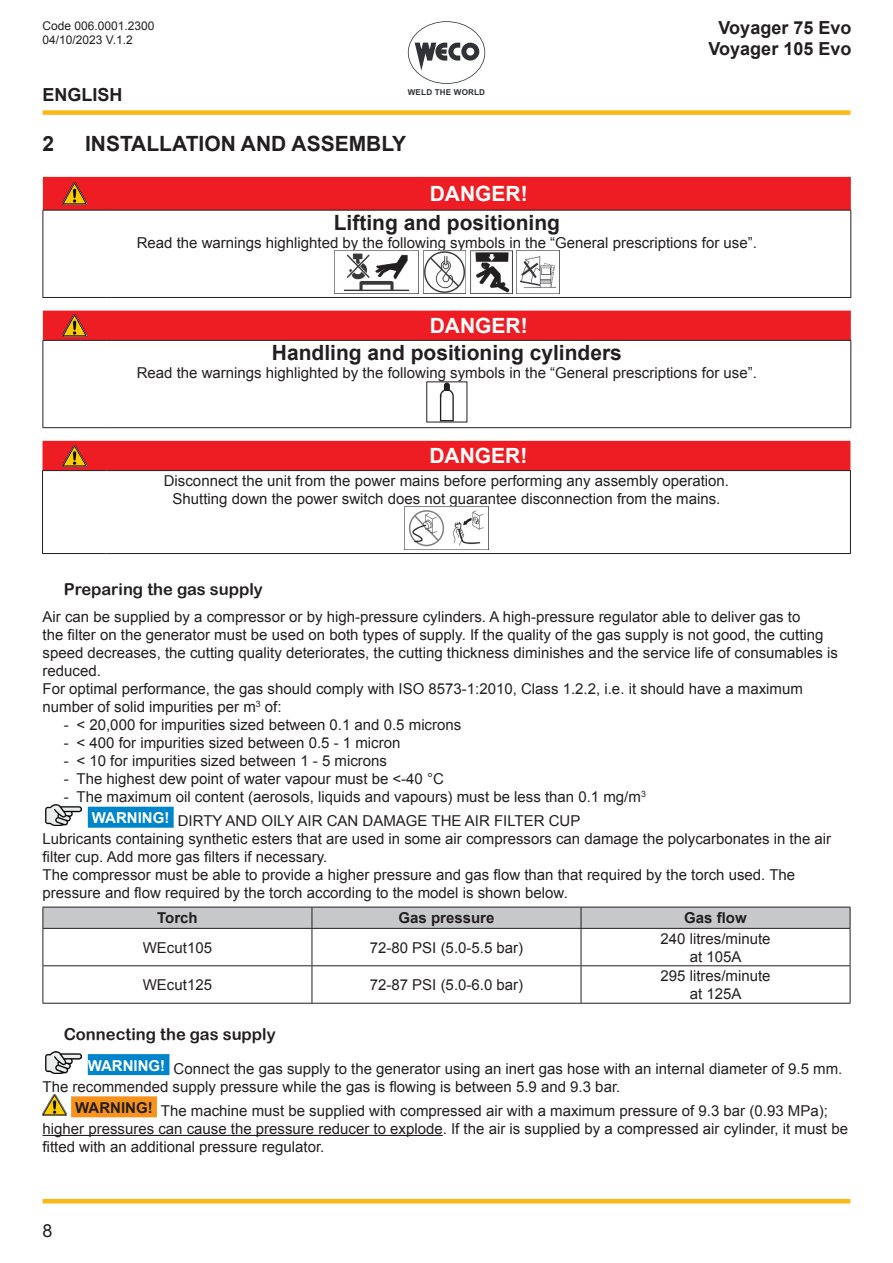
<style>
.page{position:relative;width:893px;height:1263px;background:#fff}
.page>*{position:absolute;margin:0;border:0;box-sizing:border-box;transform-origin:0 0}
.testo_cella_AVVERTENZE{font:700 21px "Arial";color:#231f20}
.testo_cella_intestazione_AVVERTENZE{font:700 21px "Arial";color:#fff}
.t1{font:700 18px/21px "Arial";color:#231f20;text-align:center}
.t2{font:18px "Arial";color:#231f20}
.testo_in_evidenza{font:16.5px "Arial Rounded MT Bold";color:#231f20}
.testo_base{font:15px/18px "Arial";color:#231f20}
.testo_cella_AVVERTENZE-2{font:15px/18px "Arial";color:#231f20;text-align:center}
.testo_base-2{font:700 15px "Arial";color:#231f20}
.t3{font:12px/13.5px "Arial";color:#231f20}
.t4{font:700 8.1px "Arial";letter-spacing:.02em;color:#2f3236}
.s1{font-style:inherit}
</style>
<div class="page">
<svg style="left:408px;top:21px;width:77px;height:63px"></svg>
<div style="left:43px;top:110px;width:807px;height:5px;background:#fcb814"></div>
<hr style="left:43px;top:1199px;width:807px;height:4px;background:#fcb814">
<div style="left:88px;top:807px;width:86px;height:21px;background:#0084ca"></div>
<div style="left:88px;top:1054px;width:81px;height:21px;background:#0084ca"></div>
<div style="left:71px;top:1096px;width:86px;height:21px;background:#f7931d"></div>
<hr style="left:43px;top:1135px;width:400px;height:1px;background:#231f20">
<div style="left:43px;top:177px;width:808px;height:33px;background:#ee1d23"></div>
<hr style="left:850px;top:210px;width:1px;height:87px;background:#231f20">
<hr style="left:43px;top:210px;width:64px;height:1px;background:#231f20">
<hr style="left:43px;top:210px;width:1px;height:87px;background:#231f20">
<hr style="left:107px;top:210px;width:744px;height:1px;background:#231f20">
<hr style="left:43px;top:297px;width:64px;height:1px;background:#231f20">
<hr style="left:107px;top:297px;width:744px;height:1px;background:#231f20">
<img style="left:63px;top:183px;width:23px;height:21px">
<img style="left:343px;top:251px;width:76px;height:42px">
<img style="left:424px;top:251px;width:42px;height:42px">
<img style="left:470px;top:251px;width:42px;height:42px">
<img style="left:519px;top:256px;width:37px;height:33px">
<div style="left:43px;top:311px;width:808px;height:29px;background:#ee1d23"></div>
<hr style="left:850px;top:341px;width:1px;height:86px;background:#231f20">
<hr style="left:43px;top:340px;width:64px;height:1px;background:#231f20">
<hr style="left:43px;top:341px;width:1px;height:86px;background:#231f20">
<hr style="left:107px;top:340px;width:744px;height:1px;background:#231f20">
<hr style="left:43px;top:427px;width:64px;height:1px;background:#231f20">
<hr style="left:107px;top:427px;width:744px;height:1px;background:#231f20">
<img style="left:63px;top:315px;width:23px;height:21px">
<div style="left:426px;top:382px;width:41px;height:40px;border:1px solid #231f20"></div>
<svg style="left:439px;top:382px;width:15px;height:41px"></svg>
<div style="left:43px;top:441px;width:807px;height:29px;background:#ee1d23"></div>
<hr style="left:850px;top:471px;width:1px;height:82px;background:#231f20">
<hr style="left:42px;top:470px;width:64px;height:1px;background:#231f20">
<hr style="left:42px;top:471px;width:1px;height:82px;background:#231f20">
<hr style="left:106px;top:470px;width:745px;height:1px;background:#231f20">
<hr style="left:42px;top:553px;width:64px;height:1px;background:#231f20">
<hr style="left:106px;top:553px;width:745px;height:1px;background:#231f20">
<img style="left:62px;top:445px;width:24px;height:21px">
<img style="left:404px;top:507px;width:85px;height:42px">
<img style="left:45px;top:804px;width:36px;height:22px">
<hr style="left:43px;top:929px;width:1px;height:36px;background:#231f20">
<hr style="left:312px;top:929px;width:1px;height:36px;background:#231f20">
<hr style="left:581px;top:929px;width:1px;height:36px;background:#231f20">
<hr style="left:850px;top:929px;width:1px;height:36px;background:#231f20">
<hr style="left:43px;top:965px;width:269px;height:1px;background:#231f20">
<hr style="left:43px;top:966px;width:1px;height:37px;background:#231f20">
<hr style="left:312px;top:965px;width:269px;height:1px;background:#231f20">
<hr style="left:312px;top:966px;width:1px;height:37px;background:#231f20">
<hr style="left:581px;top:965px;width:269px;height:1px;background:#231f20">
<hr style="left:581px;top:966px;width:1px;height:37px;background:#231f20">
<hr style="left:850px;top:966px;width:1px;height:37px;background:#231f20">
<hr style="left:43px;top:1003px;width:269px;height:1px;background:#231f20">
<hr style="left:312px;top:1003px;width:269px;height:1px;background:#231f20">
<hr style="left:581px;top:1003px;width:269px;height:1px;background:#231f20">
<hr style="left:43px;top:928px;width:269px;height:1px;background:#231f20">
<hr style="left:312px;top:928px;width:269px;height:1px;background:#231f20">
<hr style="left:581px;top:928px;width:269px;height:1px;background:#231f20">
<svg style="left:43px;top:907px;width:808px;height:21px;background:#c0c1c3"></svg>
<img style="left:45px;top:1052px;width:36px;height:21px">
<img style="left:43px;top:1094px;width:23px;height:22px">
<p class="t3" style="left:43px;top:19px;width:114px"><span class="s1">C</span>ode 006.0001.2300<br>04/10/2023 V.1.2</p>
<p class="t1" style="left:709px;top:18px;width:144px">Voyager 75 Evo<br>Voyager 105 Evo</p>
<p class="t1" style="left:43px;top:85px;width:82px">ENGLISH</p>
<p class="testo_cella_AVVERTENZE" style="left:43px;top:130px;width:13px">2</p>
<p class="testo_cella_AVVERTENZE" style="left:85px;top:130px;width:323px">INSTALLATION AND ASSEMBLY</p>
<p class="t4" style="left:408px;top:87px;width:79px">WELD THE WORLD</p>
<p class="testo_cella_intestazione_AVVERTENZE" style="left:430px;top:180px;width:99px">DANGER!</p>
<p class="testo_cella_AVVERTENZE" style="left:334px;top:208px;width:228px">Lifting and positioning</p>
<p class="testo_cella_AVVERTENZE-2" style="left:137px;top:234px;width:622px">Read the warnings highlighted by the following symbols in the “General prescriptions for use”.</p>
<p class="testo_cella_intestazione_AVVERTENZE" style="left:430px;top:312px;width:99px">DANGER!</p>
<p class="testo_cella_AVVERTENZE" style="left:272px;top:338px;width:352px">Handling and positioning cylinders</p>
<p class="testo_cella_AVVERTENZE-2" style="left:137px;top:364px;width:622px">Read the warnings highlighted by the following symbols in the “General prescriptions for use”.</p>
<p class="testo_cella_intestazione_AVVERTENZE" style="left:429px;top:442px;width:99px">DANGER!</p>
<p class="testo_cella_AVVERTENZE-2" style="left:164px;top:472px;width:567px">Disconnect the unit from the power mains before performing any assembly operation.<br>Shutting down the power switch does not guarantee disconnection from the mains.</p>
<p class="testo_in_evidenza" style="left:64px;top:579px;width:201px">Preparing the gas supply</p>
<p class="testo_base" style="left:43px;top:607px;width:797px">Air can be supplied by a compressor or by high-pressure cylinders. A high-pressure regulator able to deliver gas to<br>the filter on the generator must be used on both types of supply. If the quality of the gas supply is not good, the cutting speed decreases, the cutting quality deteriorates, the cutting thickness diminishes and the service life of consumables is reduced.<br>For optimal performance, the gas should comply with ISO 8573-1:2010, Class 1.2.2, i.e. it should have a maximum number of solid impurities per m<sup>3</sup> of:</p>
<p class="testo_base" style="left:64px;top:715px;width:399px">- &lt; 20,000 for impurities sized between 0.1 and 0.5 microns</p>
<p class="testo_base" style="left:64px;top:733px;width:338px">- &lt; 400 for impurities sized between 0.5 - 1 micron</p>
<p class="testo_base" style="left:64px;top:751px;width:325px">- &lt; 10 for impurities sized between 1 - 5 microns</p>
<p class="testo_base" style="left:64px;top:769px;width:382px">- The highest dew point of water vapour must be &lt;-40 °C</p>
<p class="testo_base" style="left:64px;top:787px;width:584px">- The maximum oil content (aerosols, liquids and vapours) must be less than 0.1 mg/m<sup>3</sup></p>
<p class="testo_base" style="left:92px;top:812px;width:490px"><sup>WARNING!</sup> DIRTY AND OILY AIR CAN DAMAGE THE AIR FILTER CUP</p>
<p class="testo_base" style="left:43px;top:830px;width:790px">Lubricants containing synthetic esters that are used in some air compressors can damage the polycarbonates in the air filter cup. Add more gas filters if necessary.<br>The compressor must be able to provide a higher pressure and gas flow than that required by the torch used. The pressure and flow required by the torch according to the model is shown below.</p>
<p class="testo_base-2" style="left:157px;top:908px;width:42px">Torch</p>
<p class="testo_base-2" style="left:399px;top:908px;width:97px">Gas pressure</p>
<p class="testo_base-2" style="left:684px;top:908px;width:64px">Gas flow</p>
<p class="testo_base" style="left:143px;top:938px;width:71px">WEcut105</p>
<p class="testo_base" style="left:370px;top:938px;width:155px">72-80 PSI (5.0-5.5 bar)</p>
<p class="testo_base" style="left:660px;top:929px;width:112px">240 litres/minute</p>
<p class="testo_base" style="left:690px;top:947px;width:53px">at 105A</p>
<p class="testo_base" style="left:143px;top:976px;width:71px">WEcut125</p>
<p class="testo_base" style="left:370px;top:976px;width:155px">72-87 PSI (5.0-6.0 bar)</p>
<p class="testo_base" style="left:660px;top:967px;width:112px">295 litres/minute</p>
<p class="testo_base" style="left:690px;top:985px;width:53px">at 125A</p>
<p class="testo_in_evidenza" style="left:64px;top:1025px;width:213px">Connecting the gas supply</p>
<p class="testo_base" style="left:43px;top:1059px;width:801px;text-indent:45px"><sup>WARNING!</sup> Connect the gas supply to the generator using an inert gas hose with an internal diameter of 9.5 mm.<br>The recommended supply pressure while the gas is flowing is between 5.9 and 9.3 bar.</p>
<p class="testo_base" style="left:43px;top:1102px;width:807px;text-indent:33px"><sup>WARNING!</sup> The machine must be supplied with compressed air with a maximum pressure of 9.3 bar (0.93 MPa); higher pressures can cause the pressure reducer to explode. If the air is supplied by a compressed air cylinder, it must be fitted with an additional pressure regulator.</p>
<p class="t2" style="left:43px;top:1219px;width:12px">8</p>
</div>
